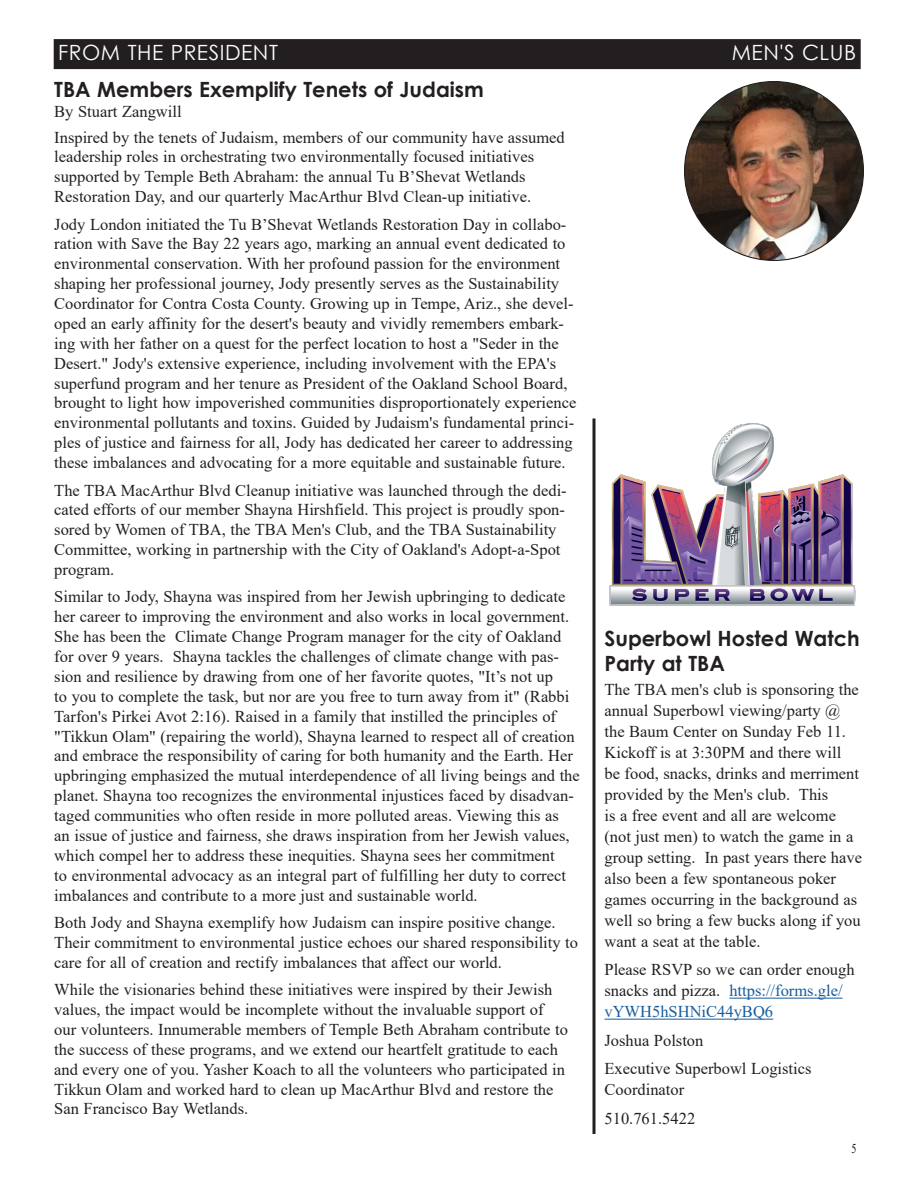
<style>
.page{position:relative;width:918px;height:1188px;background:#fff}
.page>*{position:absolute;margin:0;border:0;box-sizing:border-box;transform-origin:0 0}
.Headline{font:700 21px/25.3px "Century Gothic";color:#231f20}
.Omer_Bar_Right{font:21px "Century Gothic";letter-spacing:.025em;color:#fff}
.Omer_Body{font:16.5px/20px "Times New Roman";color:#231f20}
.Byline{font:16.5px "Times New Roman";color:#231f20}
.t1{font:13.5px "Times New Roman";color:#231f20;scale:.75 1}
.s1{color:#175d9e}
</style>
<div class="page">
<div style="left:54px;top:39px;width:807px;height:30px;background:#231f20"></div>
<img style="left:685px;top:82px;width:178px;height:178px;border-radius:89px">
<img style="left:609px;top:423px;width:247px;height:183px">
<svg style="left:592px;top:418px;width:4px;height:716px;background:#595657"></svg>
<hr style="left:729px;top:998px;width:114px;height:1px;background:#175d9e">
<hr style="left:604px;top:1019px;width:169px;height:1px;background:#175d9e">
<p class="Omer_Bar_Right" style="left:58px;top:38px;width:221px">FROM THE PRESIDENT</p>
<p class="Omer_Bar_Right" style="left:732px;top:38px;width:126px">MEN'S CLUB</p>
<p class="Headline" style="left:54px;top:76px;width:431px">TBA Members Exemplify Tenets of Judaism</p>
<p class="Byline" style="left:54px;top:99px;width:129px">By Stuart Zangwill</p>
<p class="Omer_Body" style="left:54px;top:126px;width:512px">Inspired by the tenets of Judaism, members of our community have assumed leadership roles in orchestrating two environmentally focused initiatives supported by Temple Beth Abraham: the annual Tu B’Shevat Wetlands Restoration Day, and our quarterly MacArthur Blvd Clean-up initiative.</p>
<p class="Omer_Body" style="left:54px;top:214px;width:524px">Jody London initiated the Tu B’Shevat Wetlands Restoration Day in collabo&shy;ration with Save the Bay 22 years ago, marking an annual event dedicated to environmental conservation. With her profound passion for the environment shaping her professional journey, Jody presently serves as the Sustainability Coordinator for Contra Costa County. Growing up in Tempe, Ariz., she devel&shy;oped an early affinity for the desert's beauty and vividly remembers embark&shy;ing with her father on a quest for the perfect location to host a "Seder in the Desert." Jody's extensive experience, including involvement with the EPA's superfund program and her tenure as President of the Oakland School Board, brought to light how impoverished communities disproportionately experience environmental pollutants and toxins. Guided by Judaism's fundamental princi&shy;ples of justice and fairness for all, Jody has dedicated her career to addressing these imbalances and advocating for a more equitable and sustainable future.</p>
<p class="Omer_Body" style="left:54px;top:479px;width:514px">The TBA MacArthur Blvd Cleanup initiative was launched through the dedi&shy;cated efforts of our member Shayna Hirshfield. This project is proudly spon&shy;sored by Women of TBA, the TBA Men's Club, and the TBA Sustainability Committee, working in partnership with the City of Oakland's Adopt-a-Spot program.</p>
<p class="Omer_Body" style="left:54px;top:586px;width:527px">Similar to Jody, Shayna was inspired from her Jewish upbringing to dedicate her career to improving the environment and also works in local government.<br>She has been the Climate Change Program manager for the city of Oakland for over 9 years. Shayna tackles the challenges of climate change with pas&shy;sion and resilience by drawing from one of her favorite quotes, "It’s not up<br>to you to complete the task, but nor are you free to turn away from it" (Rabbi Tarfon's Pirkei Avot 2:16). Raised in a family that instilled the principles of "Tikkun Olam" (repairing the world), Shayna learned to respect all of creation and embrace the responsibility of caring for both humanity and the Earth. Her upbringing emphasized the mutual interdependence of all living beings and the planet. Shayna too recognizes the environmental injustices faced by disadvan&shy;taged communities who often reside in more polluted areas. Viewing this as<br>an issue of justice and fairness, she draws inspiration from her Jewish values, which compel her to address these inequities. Shayna sees her commitment<br>to environmental advocacy as an integral part of fulfilling her duty to correct imbalances and contribute to a more just and sustainable world.</p>
<p class="Omer_Body" style="left:54px;top:912px;width:525px">Both Jody and Shayna exemplify how Judaism can inspire positive change.<br>Their commitment to environmental justice echoes our shared responsibility to care for all of creation and rectify imbalances that affect our world.</p>
<p class="Omer_Body" style="left:54px;top:979px;width:515px">While the visionaries behind these initiatives were inspired by their Jewish values, the impact would be incomplete without the invaluable support of our volunteers. Innumerable members of Temple Beth Abraham contribute to the success of these programs, and we extend our heartfelt gratitude to each and every one of you. Yasher Koach to all the volunteers who participated in Tikkun Olam and worked hard to clean up MacArthur Blvd and restore the San Francisco Bay Wetlands.</p>
<p class="t1" style="left:852px;top:1139px;width:8px">5</p>
<p class="Headline" style="left:604px;top:624px;width:257px">Superbowl Hosted Watch<br>Party at TBA</p>
<p class="Omer_Body" style="left:604px;top:678px;width:259px;line-height:21px">The TBA men's club is sponsoring the annual Superbowl viewing/party @ the Baum Center on Sunday Feb 11.<br>Kickoff is at 3:30PM and there will<br>be food, snacks, drinks and merriment provided by the Men's club. This<br>is a free event and all are welcome (not just men) to watch the game in a group setting. In past years there have also been a few spontaneous poker games occurring in the background as well so bring a few bucks along if you want a seat at the table.</p>
<p class="Omer_Body" style="left:604px;top:959px;width:252px;line-height:21px">Please RSVP so we can order enough snacks and pizza. <span class="s1">https://forms.gle/ vYWH5hSHNiC44yBQ6</span></p>
<p class="Omer_Body" style="left:604px;top:1030px;width:100px">Joshua Polston</p>
<p class="Omer_Body" style="left:604px;top:1058px;width:209px;line-height:21px">Executive Superbowl Logistics<br>Coordinator</p>
<p class="Omer_Body" style="left:604px;top:1108px;width:92px">510.761.5422</p>
</div>
